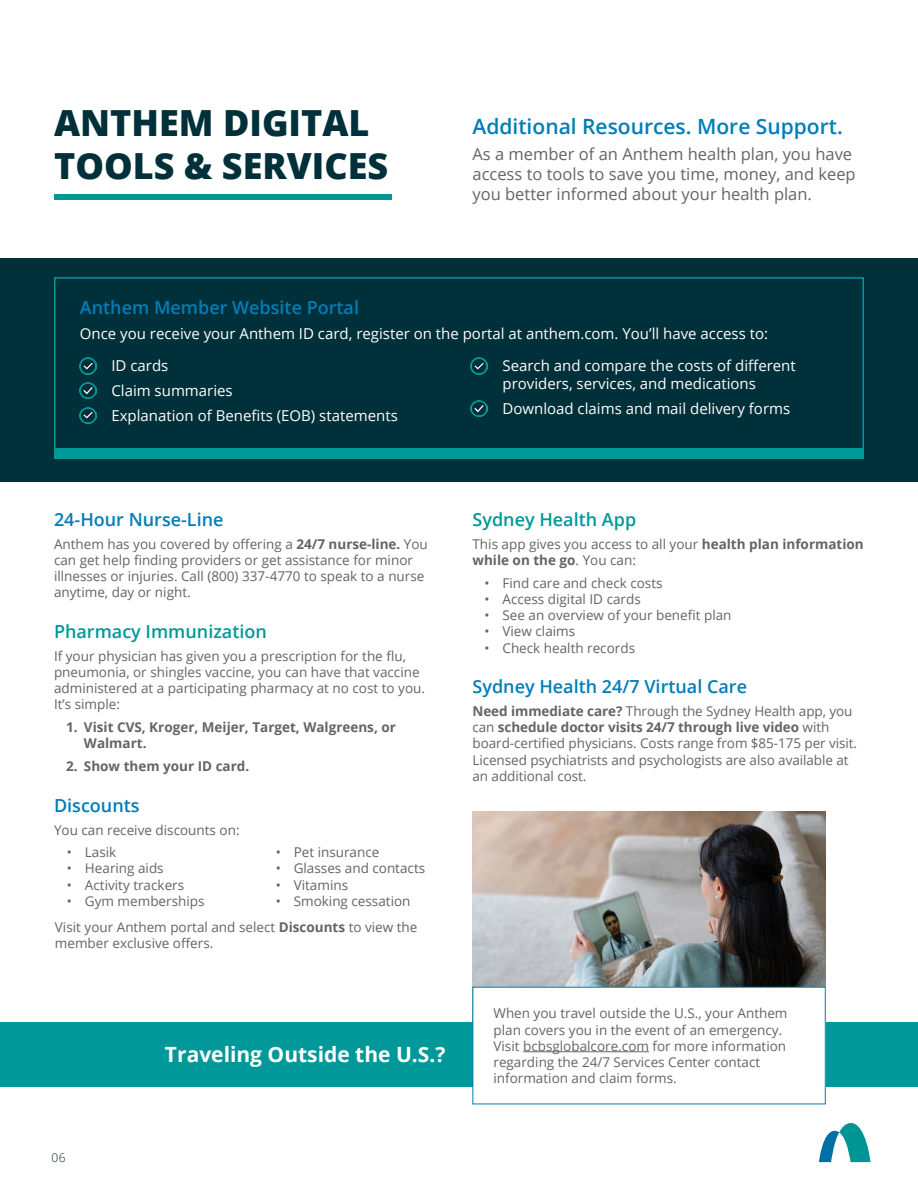
<style>
.page{position:relative;width:918px;height:1188px;background:#fff}
.page>*{position:absolute;margin:0;border:0;box-sizing:border-box;transform-origin:0 0}
.t1{font:800 36px/43.2px "Open Sans";color:#003039}
.t2{font:600 21px "Open Sans";color:#007db8}
.t3{font:700 21px "Open Sans";color:#fff}
.t4{font:600 18px "Open Sans";color:#007db8}
.t5{font:600 18px "Open Sans";color:#009898}
.t6{font:16.5px/19.8px "Open Sans";color:#636466}
.t7{font:15px/24.8px "Open Sans";color:#fff}
.t8{font:13.5px/16.2px "Open Sans";color:#636466}
.t9{font:700 13.5px/16.2px "Open Sans";color:#636466}
.t10{font:300 12px "Open Sans";color:#003039}
.s1{font-weight:700}
</style>
<div class="page">
<svg style="left:819px;top:1123px;width:52px;height:39px"></svg>
<img style="left:472px;top:811px;width:354px;height:176px">
<div style="left:0;top:259px;width:918px;height:223px;background:#003039"></div>
<div style="left:54px;top:194px;width:338px;height:6px;background:#009898"></div>
<img style="left:80px;top:358px;width:16px;height:16px">
<svg style="left:84px;top:362px;width:9px;height:7px"></svg>
<img style="left:80px;top:382px;width:16px;height:17px">
<svg style="left:84px;top:387px;width:9px;height:7px"></svg>
<img style="left:80px;top:407px;width:16px;height:17px">
<svg style="left:84px;top:412px;width:9px;height:7px"></svg>
<img style="left:471px;top:358px;width:16px;height:16px">
<svg style="left:475px;top:362px;width:9px;height:7px"></svg>
<img style="left:471px;top:400px;width:16px;height:17px">
<svg style="left:475px;top:405px;width:9px;height:7px"></svg>
<div style="left:54px;top:277px;width:810px;height:178px;border:2px solid #009898"></div>
<div style="left:54px;top:448px;width:810px;height:11px;background:#009898"></div>
<div style="left:0;top:1022px;width:918px;height:65px;background:#009898"></div>
<div style="left:473px;top:987px;width:352px;height:117px;background:#fff"></div>
<hr style="left:523px;top:1051px;width:126px;height:1px;background:#636466">
<h1 class="t1" style="left:54px;top:99px;width:336px">ANTHEM DIGITAL<br>TOOLS &amp; SERVICES</h1>
<h2 class="t2" style="left:472px;top:112px;width:372px">Additional Resources. More Support.</h2>
<p class="t6" style="left:472px;top:144px;width:385px">As a member of an Anthem health plan, you have access to tools to save you time, money, and keep you better informed about your health plan.</p>
<h3 class="t4" style="left:80px;top:295px;width:281px">Anthem Member Website Portal</h3>
<p class="t7" style="left:80px;top:320px;width:690px">Once you receive your Anthem ID card, register on the portal at anthem.com. You’ll have access to:</p>
<p class="t7" style="left:111px;top:353px;width:288px">ID cards<br>Claim summaries<br>Explanation of Benefits (EOB) statements</p>
<p class="t7" style="left:502px;top:356px;width:295px;line-height:18px">Search and compare the costs of different providers, services, and medications</p>
<p class="t7" style="left:502px;top:396px;width:289px">Download claims and mail delivery forms</p>
<h3 class="t4" style="left:54px;top:507px;width:171px">24-Hour Nurse-Line</h3>
<p class="t8" style="left:54px;top:535px;width:375px">Anthem has you covered by offering a <span class="s1">24/7 nurse-line.</span> You can get help finding providers or get assistance for minor illnesses or injuries. Call (800) 337-4770 to speak to a nurse anytime, day or night.</p>
<h3 class="t5" style="left:54px;top:619px;width:214px">Pharmacy Immunization</h3>
<p class="t8" style="left:54px;top:647px;width:373px">If your physician has given you a prescription for the flu, pneumonia, or shingles vaccine, you can have that vaccine administered at a participating pharmacy at no cost to you.<br>It’s simple:</p>
<p class="t9" style="left:84px;top:719px;width:313px;text-indent:-18px">1. Visit CVS, Kroger, Meijer, Target, Walgreens, or<br>Walmart.</p>
<p class="t9" style="left:66px;top:758px;width:185px">2. Show them your ID card.</p>
<h3 class="t4" style="left:54px;top:793px;width:87px">Discounts</h3>
<p class="t8" style="left:54px;top:821px;width:187px">You can receive discounts on:</p>
<p class="t8" style="left:67px;top:844px;width:51px">• Lasik</p>
<p class="t8" style="left:67px;top:860px;width:98px">• Hearing aids</p>
<p class="t8" style="left:67px;top:876px;width:119px">• Activity trackers</p>
<p class="t8" style="left:67px;top:892px;width:139px">• Gym memberships</p>
<p class="t8" style="left:276px;top:844px;width:105px">• Pet insurance</p>
<p class="t8" style="left:276px;top:860px;width:151px">• Glasses and contacts</p>
<p class="t8" style="left:276px;top:876px;width:74px">• Vitamins</p>
<p class="t8" style="left:55px;top:888px;width:364px;line-height:25.8px;text-indent:221px">• Smoking cessation<br>Visit your Anthem portal and select <span class="s1">Discounts</span> to view the</p>
<p class="t8" style="left:55px;top:934px;width:160px">member exclusive offers.</p>
<h2 class="t3" style="left:165px;top:1040px;width:282px">Traveling Outside the U.S.?</h2>
<h3 class="t5" style="left:472px;top:507px;width:165px">Sydney Health App</h3>
<p class="t8" style="left:472px;top:535px;width:393px">This app gives you access to all your <span class="s1">health plan information while on the go</span>. You can:</p>
<p class="t8" style="left:485px;top:575px;width:180px">• Find care and check costs</p>
<p class="t8" style="left:485px;top:591px;width:158px">• Access digital ID cards</p>
<p class="t8" style="left:485px;top:607px;width:249px">• See an overview of your benefit plan</p>
<p class="t8" style="left:485px;top:623px;width:92px">• View claims</p>
<p class="t8" style="left:485px;top:639px;width:152px">• Check health records</p>
<h3 class="t4" style="left:472px;top:674px;width:276px">Sydney Health 24/7 Virtual Care</h3>
<p class="t8" style="left:472px;top:703px;width:386px"><span class="s1">Need immediate care?</span> Through the Sydney Health app, you can <span class="s1">schedule doctor visits 24/7 through live video</span> with board-certified physicians. Costs range from $85-175 per visit.<br>Licensed psychiatrists and psychologists are also available at an additional cost.</p>
<p class="t8" style="left:494px;top:1005px;width:296px">When you travel outside the U.S., your Anthem plan covers you in the event of an emergency.<br>Visit bcbsglobalcore.com for more information regarding the 24/7 Services Center contact information and claim forms.</p>
<p class="t10" style="left:51px;top:1149px;width:16px">06</p>
</div>
